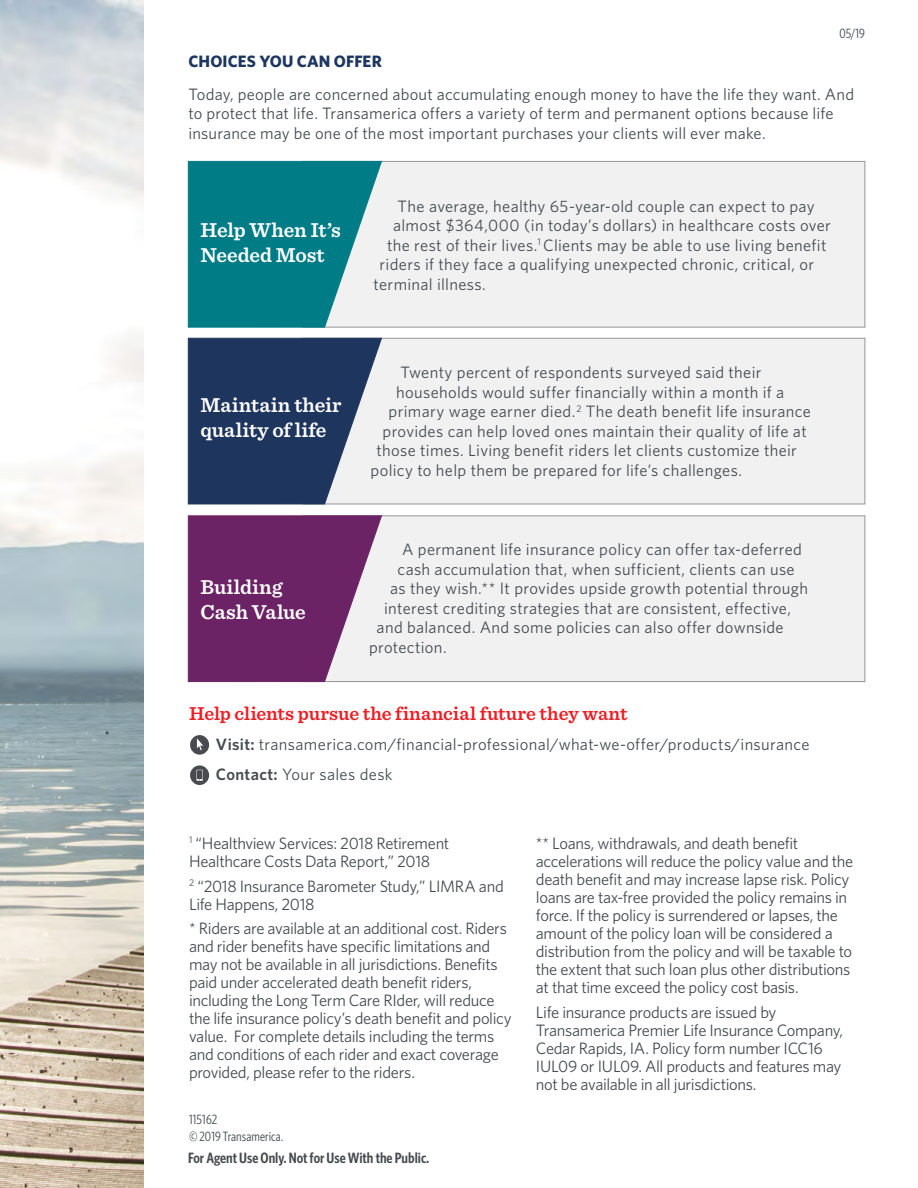
<style>
.page{position:relative;width:918px;height:1188px;background:#fff}
.page>*{position:absolute;margin:0;border:0;box-sizing:border-box;transform-origin:0 0}
.t1{font:600 21px/25.2px "Sentinel";color:#fff}
.t2{font:600 19.5px "Sentinel";color:#ed1d24}
.t3{font:16.5px/18px "Whitney";letter-spacing:-.02em;color:#474b4f}
.t4{font:16.5px/30px "Whitney";letter-spacing:.02em;color:#474b4f}
.t5{font:16.5px/19.5px "Whitney";color:#474b4f}
.t6{font:700 16.5px "Whitney";letter-spacing:.005em;color:#1d365f}
.t7{font:600 15px "Whitney Condensed";color:#474b4f}
.t8{font:13.5px/16.5px "Whitney Condensed";letter-spacing:.005em;color:#474b4f}
.s1{font-weight:600}
</style>
<div class="page">
<div style="left:382px;top:515px;width:483px;height:167px;background:#f1f1f2"></div>
<svg style="left:188px;top:515px;width:194px;height:167px;background:#7f4079"></svg>
<div style="left:382px;top:338px;width:483px;height:166px;background:#f1f1f2"></div>
<svg style="left:188px;top:338px;width:194px;height:166px;background:#3c5073"></svg>
<div style="left:382px;top:161px;width:483px;height:167px;background:#f1f1f2"></div>
<svg style="left:188px;top:161px;width:194px;height:167px;background:#238c95"></svg>
<svg style="left:190px;top:765px;width:19px;height:20px"></svg>
<svg style="left:197px;top:770px;width:6px;height:11px"></svg>
<svg style="left:190px;top:735px;width:19px;height:20px"></svg>
<img style="left:0;top:0;width:143px;height:1188px">
<p class="t8" style="left:839px;top:25px;width:27px">05/19</p>
<p class="t6" style="left:189px;top:50px;width:195px">CHOICES YOU CAN OFFER</p>
<p class="t5" style="left:189px;top:84px;width:667px">Today, people are concerned about accumulating enough money to have the life they want. And to protect that life. Transamerica offers a variety of term and permanent options because life insurance may be one of the most important purchases your clients will ever make.</p>
<p class="t1" style="left:201px;top:216px;width:142px">Help When It’s<br>Needed Most</p>
<p class="t4" style="left:398px;top:191px;width:419px">The average, healthy 65-year-old couple can expect to pay</p>
<p class="t4" style="left:393px;top:210px;width:439px">almost $364,000 (in today’s dollars) in healthcare costs over</p>
<p class="t4" style="left:387px;top:230px;width:441px">the rest of their lives.<sup>1</sup> Clients may be able to use living benefit</p>
<p class="t4" style="left:380px;top:249px;width:436px">riders if they face a qualifying unexpected chronic, critical, or</p>
<p class="t4" style="left:374px;top:269px;width:114px">terminal illness.</p>
<p class="t1" style="left:201px;top:391px;width:143px">Maintain their quality of life</p>
<p class="t1" style="left:201px;top:573px;width:107px">Building<br>Cash Value</p>
<p class="t4" style="left:401px;top:357px;width:362px">Twenty percent of respondents surveyed said their</p>
<p class="t4" style="left:396px;top:377px;width:390px">households would suffer financially within a month if a</p>
<p class="t4" style="left:389px;top:396px;width:424px">primary wage earner died.<sup>2</sup> The death benefit life insurance</p>
<p class="t4" style="left:383px;top:416px;width:426px">provides can help loved ones maintain their quality of life at</p>
<p class="t4" style="left:377px;top:435px;width:422px">those times. Living benefit riders let clients customize their</p>
<p class="t4" style="left:371px;top:455px;width:373px">policy to help them be prepared for life’s challenges.</p>
<p class="t4" style="left:402px;top:534px;width:401px">A permanent life insurance policy can offer tax-deferred</p>
<p class="t4" style="left:398px;top:554px;width:399px">cash accumulation that, when sufficient, clients can use</p>
<p class="t5" style="left:390px;top:579px;width:420px">as they wish.** It provides upside growth potential through</p>
<p class="t4" style="left:384px;top:593px;width:409px">interest crediting strategies that are consistent, effective,</p>
<p class="t4" style="left:377px;top:612px;width:409px">and balanced. And some policies can also offer downside</p>
<p class="t5" style="left:369px;top:637px;width:79px">protection.</p>
<p class="t2" style="left:189px;top:698px;width:440px">Help clients pursue the financial future they want</p>
<p class="t4" style="left:216px;top:729px;width:595px"><span class="s1">Visit:</span> transamerica.com/financial-professional/what-we-offer/products/insurance<br><span class="s1">Contact:</span> Your sales desk</p>
<p class="t3" style="left:189px;top:834px;width:262px"><sup>1</sup> “Healthview Services: 2018 Retirement<br>Healthcare Costs Data Report,” 2018</p>
<p class="t3" style="left:189px;top:877px;width:316px"><sup>2</sup> “2018 Insurance Barometer Study,” LIMRA and<br>Life Happens, 2018</p>
<p class="t3" style="left:189px;top:919px;width:324px">* Riders are available at an additional cost. Riders and rider benefits have specific limitations and may not be available in all jurisdictions. Benefits paid under accelerated death benefit riders, including the Long Term Care RIder, will reduce the life insurance policy’s death benefit and policy value. For complete details including the terms and conditions of each rider and exact coverage provided, please refer to the riders.</p>
<p class="t8" style="left:189px;top:1111px;width:96px">115162<br>© 2019 Transamerica.</p>
<p class="t7" style="left:188px;top:1148px;width:242px">For Agent Use Only. Not for Use With the Public.</p>
<p class="t3" style="left:536px;top:834px;width:319px">** Loans, withdrawals, and death benefit accelerations will reduce the policy value and the death benefit and may increase lapse risk. Policy loans are tax-free provided the policy remains in force. If the policy is surrendered or lapses, the amount of the policy loan will be considered a distribution from the policy and will be taxable to the extent that such loan plus other distributions at that time exceed the policy cost basis.</p>
<p class="t3" style="left:536px;top:1003px;width:309px">Life insurance products are issued by Transamerica Premier Life Insurance Company, Cedar Rapids, IA. Policy form number ICC16<br>IUL09 or IUL09. All products and features may not be available in all jurisdictions.</p>
</div>
